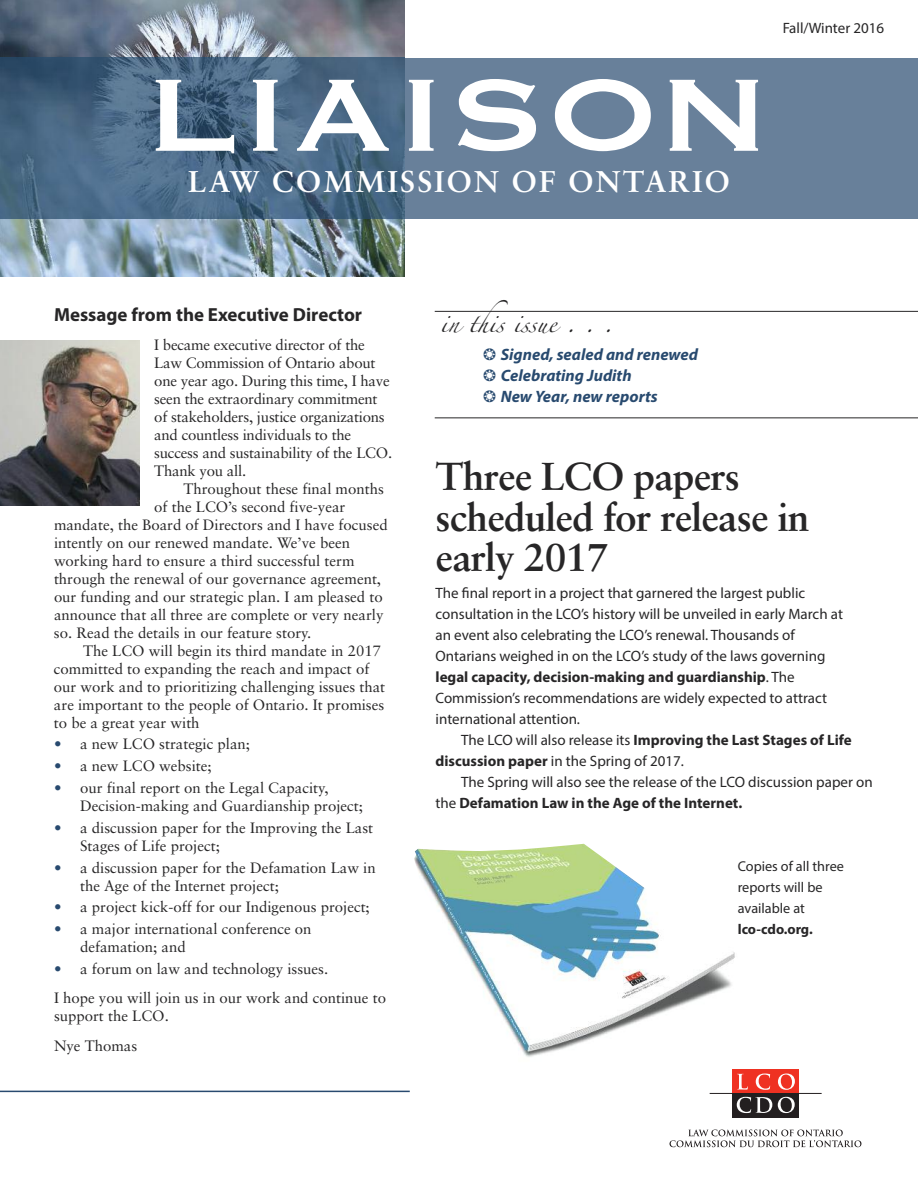
<style>
.page{position:relative;width:918px;height:1188px;background:#fff}
.page>*{position:absolute;margin:0;border:0;box-sizing:border-box;transform-origin:0 0}
.t1{font:135px "Copperplate";letter-spacing:.015em;color:#fff;scale:1.1 1}
.t2{font:700 39px/40.5px "Sabon";letter-spacing:-.02em;color:#272627}
.t3{font:700 30px "Sabon";letter-spacing:.075em;color:#fff}
.t4{font:700 18.9px "Myriad Pro";color:#272627}
.t5{font:17.55px "Zapfino";color:#272627}
.t6{font:italic 700 16.5px/21px "Myriad Pro";color:#284a6f}
.t7{font:15px/18px "Sabon";color:#272627}
.t8{font:15px/21px "Myriad Pro";color:#272627}
.t9{font:700 15px/21px "Myriad Pro";color:#272627}
.t10{font:14.25px/21px "Myriad Pro";color:#272627}
.t11{font:700 14.25px "Myriad Pro";letter-spacing:-.005em;color:#272627}
.s1{color:#284a6f}
.s2{font-weight:700}
.s3{font-weight:400}
</style>
<div class="page">
<img style="left:0;top:0;width:404px;height:277px">
<div style="left:404px;top:58px;width:514px;height:161px;background:#68809a"></div>
<img style="left:0;top:58px;width:404px;height:161px">
<img style="left:0;top:341px;width:140px;height:164px">
<hr style="left:435px;top:311px;width:483px;height:1px;background:#272627">
<hr style="left:435px;top:417px;width:483px;height:1px;background:#272627">
<img style="left:414px;top:844px;width:321px;height:213px">
<svg style="left:670px;top:1129px;width:191px;height:18px"></svg>
<div style="left:733px;top:1093px;width:66px;height:24px;background:#231f20"></div>
<hr style="left:710px;top:1093px;width:112px;height:1px;background:#231f20">
<div style="left:733px;top:1069px;width:66px;height:24px;background:#ef3122"></div>
<svg style="left:737px;top:1074px;width:11px;height:16px"></svg>
<svg style="left:756px;top:1074px;width:14px;height:16px"></svg>
<svg style="left:778px;top:1074px;width:17px;height:16px"></svg>
<svg style="left:737px;top:1097px;width:35px;height:16px"></svg>
<svg style="left:778px;top:1097px;width:17px;height:16px"></svg>
<hr style="left:0;top:1091px;width:410px;height:1px;background:#284a6f">
<h1 class="t1" style="left:146px;top:26px;width:570px">LIAISON</h1>
<h3 class="t3" style="left:188px;top:169px;width:543px">LAW COMMISSION OF ONTARIO</h3>
<p class="t8" style="left:783px;top:18px;width:103px">Fall/Winter 2016</p>
<p class="t4" style="left:54px;top:308px;width:310px">Message from the Executive Director</p>
<p class="t7" style="left:154px;top:337px;width:240px">I became executive director of the Law Commission of Ontario about one year ago. During this time, I have seen the extraordinary commitment of stakeholders, justice organizations and countless individuals to the success and sustainability of the LCO.<br>Thank you all.</p>
<p class="t7" style="left:183px;top:481px;width:202px">Throughout these final months</p>
<p class="t7" style="left:154px;top:499px;width:193px">of the LCO’s second five-year</p>
<p class="t7" style="left:54px;top:517px;width:335px">mandate, the Board of Directors and I have focused</p>
<p class="t7" style="left:54px;top:535px;width:298px">intently on our renewed mandate. We’ve been</p>
<p class="t7" style="left:54px;top:553px;width:302px">working hard to ensure a third successful term</p>
<p class="t7" style="left:54px;top:571px;width:329px">through the renewal of our governance agreement,</p>
<p class="t7" style="left:54px;top:589px;width:330px">our funding and our strategic plan. I am pleased to</p>
<p class="t7" style="left:54px;top:607px;width:331px">announce that all three are complete or very nearly</p>
<p class="t7" style="left:54px;top:625px;width:259px">so. Read the details in our feature story.</p>
<p class="t7" style="left:83px;top:643px;width:299px">The LCO will begin its third mandate in 2017</p>
<p class="t7" style="left:54px;top:661px;width:317px">committed to expanding the reach and impact of</p>
<p class="t7" style="left:54px;top:679px;width:333px">our work and to prioritizing challenging issues that</p>
<p class="t7" style="left:54px;top:697px;width:332px">are important to the people of Ontario. It promises</p>
<p class="t7" style="left:54px;top:715px;width:147px">to be a great year with</p>
<p class="t7" style="left:54px;top:736px;width:198px"><span class="s1">•</span> a new LCO strategic plan;</p>
<p class="t7" style="left:54px;top:758px;width:159px"><span class="s1">•</span> a new LCO website;</p>
<p class="t7" style="left:80px;top:780px;width:285px;text-indent:-26px"><span class="s1">•</span> our final report on the Legal Capacity,<br>Decision-making and Guardianship project;</p>
<p class="t7" style="left:80px;top:820px;width:295px;text-indent:-26px"><span class="s1">•</span> a discussion paper for the Improving the Last<br>Stages of Life project;</p>
<p class="t7" style="left:80px;top:859px;width:297px;text-indent:-26px"><span class="s1">•</span> a discussion paper for the Defamation Law in the Age of the Internet project;</p>
<p class="t7" style="left:54px;top:899px;width:317px"><span class="s1">•</span> a project kick-off for our Indigenous project;</p>
<p class="t7" style="left:80px;top:921px;width:233px;text-indent:-26px"><span class="s1">•</span> a major international conference on defamation; and</p>
<p class="t7" style="left:54px;top:955px;width:334px;line-height:28.8px"><span class="s1">•</span> a forum on law and technology issues.<br>I hope you will join us in our work and continue to</p>
<p class="t7" style="left:54px;top:1001px;width:116px;line-height:30.3px">support the LCO.<br>Nye Thomas</p>
<p class="t5" style="left:440px;top:316px;width:175px">in this issue . . .</p>
<p class="t6" style="left:483px;top:345px;width:216px">❂ Signed, sealed and renewed ❂ Celebrating Judith<br>❂ New Year, new reports</p>
<h2 class="t2" style="left:436px;top:460px;width:375px">Three LCO papers scheduled for release in early 2017</h2>
<p class="t8" style="left:436px;top:584px;width:409px">The final report in a project that garnered the largest public consultation in the LCO’s history will be unveiled in early March at an event also celebrating the LCO’s renewal. Thousands of Ontarians weighed in on the LCO’s study of the laws governing <span class="s2">legal capacity, decision-making and guardianship</span>. The Commission’s recommendations are widely expected to attract international attention.</p>
<p class="t9" style="left:436px;top:731px;width:418px;text-indent:26px"><span class="s3">The LCO will also release its</span> Improving the Last Stages of Life discussion paper <span class="s3">in the Spring of 2017.</span></p>
<p class="t8" style="left:436px;top:773px;width:439px;text-indent:26px">The Spring will also see the release of the LCO discussion paper on the <span class="s2">Defamation Law in the Age of the Internet.</span></p>
<p class="t10" style="left:738px;top:857px;width:108px">Copies of all three reports will be available at</p>
<p class="t11" style="left:738px;top:924px;width:76px">lco-cdo.org.</p>
</div>
